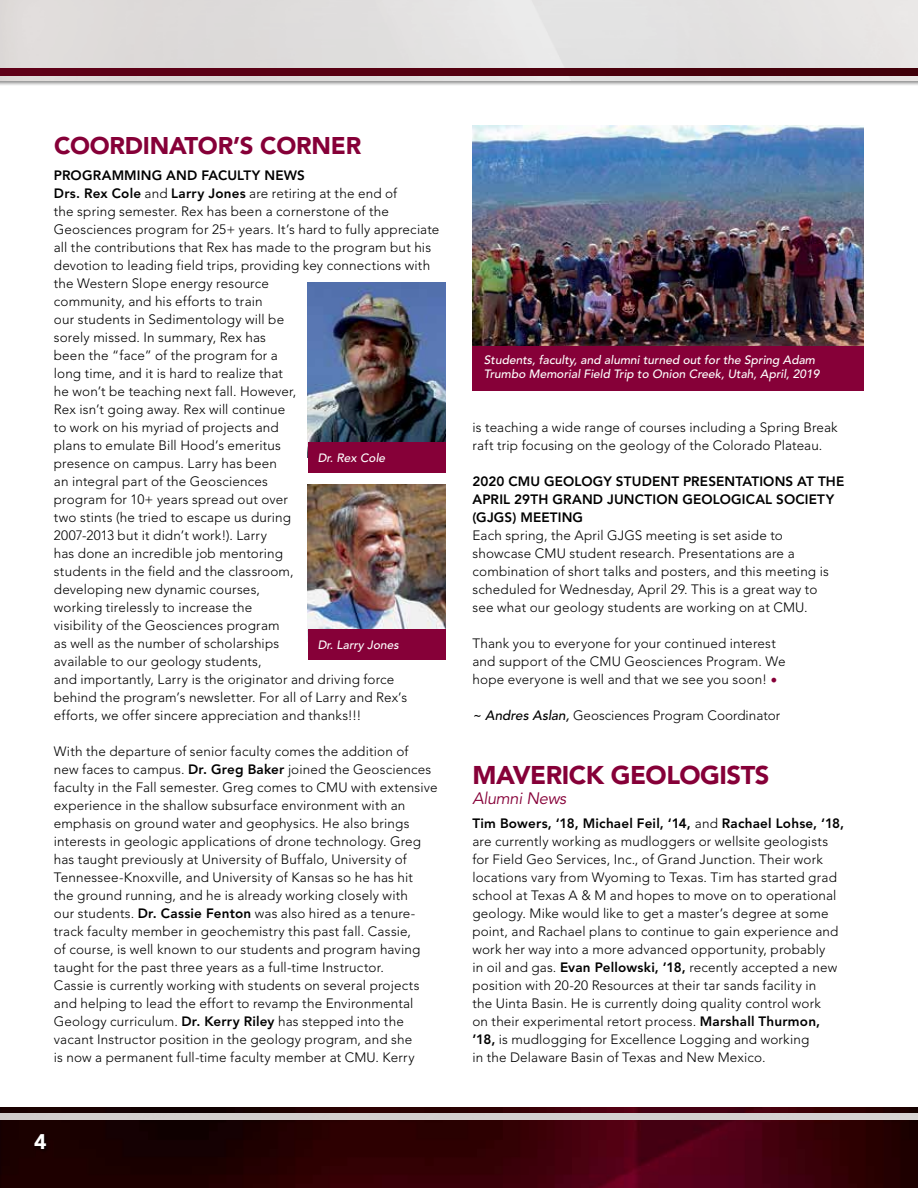
<style>
.page{position:relative;width:918px;height:1188px;background:#fff}
.page>*{position:absolute;margin:0;border:0;box-sizing:border-box;transform-origin:0 0}
.t1{font:900 25.5px "Avenir";letter-spacing:-.02em;color:#860038}
.t2{font:900 24px "Avenir";letter-spacing:-.01em;color:#860038}
.t3{font:900 21px "Avenir";color:#fff}
.t4{font:italic 16.5px "Avenir";letter-spacing:-.02em;color:#860038}
.t5{font:300 13.5px/18px "Avenir";letter-spacing:.01em;color:#000}
.t6{font:800 13.5px/18px "Avenir";letter-spacing:.01em;color:#000}
.t7{font:italic 500 12px/14.2px "Avenir";color:#fff}
.s1{font-weight:800}
.s2{font-family:"Minion Pro";font-weight:400;font-size:18px;color:#860038}
.s3{font-weight:500;font-style:italic}
</style>
<div class="page">
<div style="left:0;top:0;width:918px;height:87px;background:#000;opacity:.45"></div>
<img style="left:0;top:0;width:918px;height:81px">
<img style="left:0;top:1107px;width:918px;height:81px">
<div style="left:0;top:1113px;width:918px;height:7px;background:#d4d0cf"></div>
<img style="left:0;top:69px;width:918px;height:6px">
<div style="left:33px;top:1133px;width:19px;height:21px;background:#180000"></div>
<img style="left:308px;top:282px;width:137px;height:160px">
<div style="left:308px;top:442px;width:138px;height:31px;background:#860038"></div>
<img style="left:308px;top:485px;width:137px;height:144px">
<div style="left:308px;top:629px;width:138px;height:31px;background:#860038"></div>
<img style="left:472px;top:125px;width:392px;height:221px">
<div style="left:472px;top:346px;width:392px;height:45px;background:#860038"></div>
<h2 class="t2" style="left:54px;top:131px;width:309px">COORDINATOR’S CORNER</h2>
<p class="t5" style="left:54px;top:166px;width:387px"><span class="s1">PROGRAMMING AND FACULTY NEWS<br>Drs. Rex Cole</span> and <span class="s1">Larry Jones</span> are retiring at the end of<br>the spring semester. Rex has been a cornerstone of the Geosciences program for 25+ years. It’s hard to fully appreciate all the contributions that Rex has made to the program but his devotion to leading field trips, providing key connections with the Western Slope energy resource<br>community, and his efforts to train<br>our students in Sedimentology will be<br>sorely missed. In summary, Rex has<br>been the “face” of the program for a<br>long time, and it is hard to realize that<br>he won’t be teaching next fall. However,<br>Rex isn’t going away. Rex will continue<br>to work on his myriad of projects and<br>plans to emulate Bill Hood’s emeritus<br>presence on campus. Larry has been<br>an integral part of the Geosciences<br>program for 10+ years spread out over<br>two stints (he tried to escape us during<br>2007-2013 but it didn’t work!). Larry<br>has done an incredible job mentoring<br>students in the field and the classroom,<br>developing new dynamic courses,<br>working tirelessly to increase the<br>visibility of the Geosciences program<br>as well as the number of scholarships<br>available to our geology students,<br>and importantly, Larry is the originator and driving force behind the program’s newsletter. For all of Larry and Rex’s efforts, we offer sincere appreciation and thanks!!!</p>
<p class="t5" style="left:54px;top:742px;width:385px">With the departure of senior faculty comes the addition of<br>new faces to campus. <span class="s1">Dr. Greg Baker</span> joined the Geosciences faculty in the Fall semester. Greg comes to CMU with extensive experience in the shallow subsurface environment with an emphasis on ground water and geophysics. He also brings interests in geologic applications of drone technology. Greg has taught previously at University of Buffalo, University of Tennessee-Knoxville, and University of Kansas so he has hit<br>the ground running, and he is already working closely with<br>our students. <span class="s1">Dr. Cassie Fenton</span> was also hired as a tenure&shy;track faculty member in geochemistry this past fall. Cassie,<br>of course, is well known to our students and program having taught for the past three years as a full-time Instructor.<br>Cassie is currently working with students on several projects and helping to lead the effort to revamp the Environmental Geology curriculum. <span class="s1">Dr. Kerry Riley</span> has stepped into the vacant Instructor position in the geology program, and she<br>is now a permanent full-time faculty member at CMU. Kerry</p>
<p class="t7" style="left:318px;top:451px;width:69px">Dr. Rex Cole</p>
<p class="t7" style="left:318px;top:638px;width:83px">Dr. Larry Jones</p>
<h3 class="t3" style="left:34px;top:1129px;width:14px">4</h3>
<p class="t7" style="left:484px;top:353px;width:337px">Students, faculty, and alumni turned out for the Spring Adam<br>Trumbo Memorial Field Trip to Onion Creek, Utah, April, 2019</p>
<p class="t5" style="left:472px;top:418px;width:367px">is teaching a wide range of courses including a Spring Break raft trip focusing on the geology of the Colorado Plateau.</p>
<p class="t6" style="left:472px;top:472px;width:373px">2020 CMU GEOLOGY STUDENT PRESENTATIONS AT THE<br>APRIL 29TH GRAND JUNCTION GEOLOGICAL SOCIETY (GJGS) MEETING</p>
<p class="t5" style="left:472px;top:526px;width:358px">Each spring, the April GJGS meeting is set aside to showcase CMU student research. Presentations are a combination of short talks and posters, and this meeting is scheduled for Wednesday, April 29. This is a great way to see what our geology students are working on at CMU.</p>
<p class="t5" style="left:472px;top:634px;width:315px">Thank you to everyone for your continued interest and support of the CMU Geosciences Program. We hope everyone is well and that we see you soon! <span class="s2">•</span></p>
<p class="t5" style="left:472px;top:706px;width:309px"><span class="s3">~ Andres Aslan,</span> Geosciences Program Coordinator</p>
<h1 class="t1" style="left:472px;top:760px;width:299px">MAVERICK GEOLOGISTS</h1>
<p class="t4" style="left:472px;top:788px;width:95px">Alumni News</p>
<p class="t5" style="left:472px;top:814px;width:373px"><span class="s1">Tim Bowers, ‘18, Michael Feil, ‘14,</span> and <span class="s1">Rachael Lohse, ‘18, </span>are currently working as mudloggers or wellsite geologists for Field Geo Services, Inc., of Grand Junction. Their work locations vary from Wyoming to Texas. Tim has started grad school at Texas A &amp; M and hopes to move on to operational geology. Mike would like to get a master’s degree at some point, and Rachael plans to continue to gain experience and work her way into a more advanced opportunity, probably<br>in oil and gas. <span class="s1">Evan Pellowski, ’18,</span> recently accepted a new position with 20-20 Resources at their tar sands facility in<br>the Uinta Basin. He is currently doing quality control work<br>on their experimental retort process. <span class="s1">Marshall Thurmon, ’18,</span> is mudlogging for Excellence Logging and working<br>in the Delaware Basin of Texas and New Mexico.</p>
</div>
